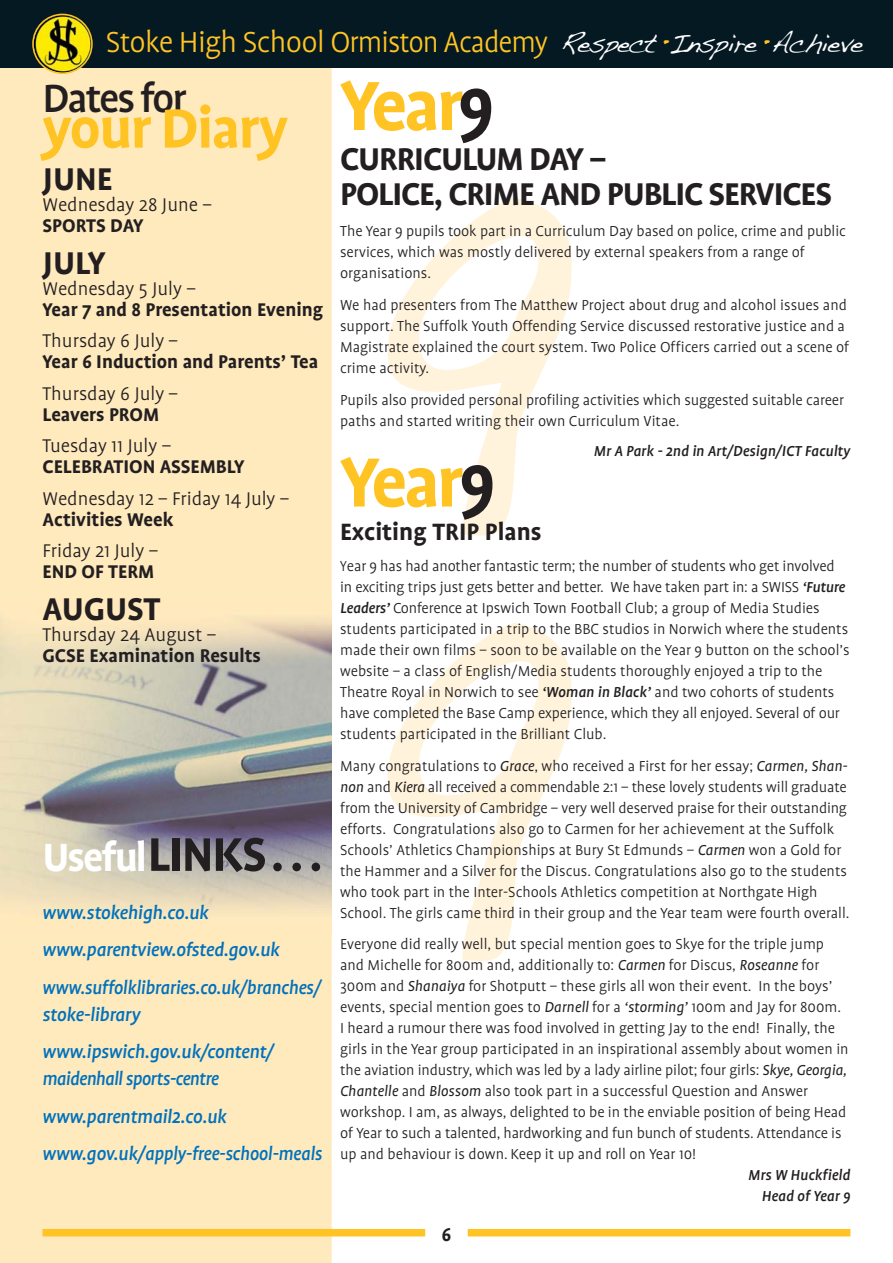
<style>
.page{position:relative;width:893px;height:1263px;background:#fff}
.page>*{position:absolute;margin:0;border:0;box-sizing:border-box;transform-origin:0 0}
.t1{font:700 79.5px "Profile";letter-spacing:-.05em;color:#ffc424}
.t2{font:700 63px "Profile";letter-spacing:-.025em;color:#ffc424}
.t3{font:700 54px "Profile";letter-spacing:-.025em;color:#231f20}
.t4{font:500 45px "Profile";letter-spacing:-.045em;color:#231f20}
.t5{font:700 36px/34.5px "Profile";letter-spacing:-.03em;color:#231f20}
.t6{font:300 33px "Profile";letter-spacing:-.03em;color:#ffc424}
.t7{font:700 27px "Profile";color:#231f20}
.t8{font:700 21px "Profile";color:#231f20}
.t9{font:300 21px "Profile";color:#231f20}
.t10{font:italic 500 21px/37.5px "Profile";letter-spacing:-.015em;color:#0071bc}
.t11{font:italic 500 21px/37.5px "Profile";letter-spacing:-.015em;color:#0071bc;scale:.95 1}
.t12{font:300 16.5px/21px "Profile";color:#231f20}
.t13{font:300 16.5px/21px "Profile";color:#231f20;scale:.9 1}
.t14{font:italic 500 16.5px/21px "Profile";color:#231f20;text-align:right}
.s1{font-family:"Handwriting Dakota";font-weight:400;font-size:27px;color:#fff}
.s2{font-family:"Handwriting Dakota";font-weight:400;font-size:27px}
.s3{font-size:45px;color:#fff}
.s4{color:#231f20}
.s5{font-weight:500;font-style:italic}
.s6{font-weight:400;font-style:italic}
</style>
<div class="page">
<svg style="left:388px;top:197px;width:184px;height:339px"></svg>
<svg style="left:388px;top:623px;width:184px;height:338px"></svg>
<svg style="left:0;top:68px;width:332px;height:1195px;background:#eeddb8"></svg>
<div style="left:43px;top:1229px;width:382px;height:7px;background:#ffc424"></div>
<div style="left:468px;top:1229px;width:382px;height:7px;background:#ffc424"></div>
<div style="left:0;top:0;width:893px;height:68px;background:#051922"></div>
<img style="left:32px;top:14px;width:61px;height:60px">
<h3 class="t6" style="left:106px;top:30px;width:759px">Stoke High School Ormiston Academy <span class="s1">Respect</span> <span class="s2">•</span><span class="s1">Inspire</span> <span class="s2">•</span><span class="s1">Achieve</span></h3>
<h3 class="t4" style="left:43px;top:80px;width:146px">Dates for</h3>
<h2 class="t2" style="left:43px;top:105px;width:248px">your Diary</h2>
<h3 class="t5" style="left:43px;top:164px;width:72px">JUNE</h3>
<p class="t9" style="left:43px;top:196px;width:171px">Wednesday 28 June –</p>
<p class="t8" style="left:43px;top:217px;width:103px">SPORTS DAY</p>
<h3 class="t5" style="left:43px;top:248px;width:65px">JULY</h3>
<p class="t9" style="left:43px;top:280px;width:155px">Wednesday 5 July –</p>
<p class="t8" style="left:43px;top:301px;width:282px">Year 7 and 8 Presentation Evening</p>
<p class="t9" style="left:43px;top:333px;width:137px">Thursday 6 July –</p>
<p class="t8" style="left:43px;top:354px;width:277px">Year 6 Induction and Parents’ Tea</p>
<p class="t9" style="left:43px;top:385px;width:137px">Thursday 6 July –</p>
<p class="t8" style="left:43px;top:406px;width:118px">Leavers PROM</p>
<p class="t9" style="left:43px;top:438px;width:130px">Tuesday 11 July –</p>
<p class="t8" style="left:43px;top:459px;width:204px">CELEBRATION ASSEMBLY</p>
<p class="t9" style="left:43px;top:490px;width:248px">Wednesday 12 – Friday 14 July –</p>
<p class="t8" style="left:43px;top:511px;width:132px">Activities Week</p>
<p class="t9" style="left:43px;top:543px;width:117px">Friday 21 July –</p>
<p class="t8" style="left:43px;top:564px;width:113px">END OF TERM</p>
<h3 class="t5" style="left:43px;top:594px;width:120px">AUGUST</h3>
<p class="t9" style="left:43px;top:627px;width:175px">Thursday 24 August –</p>
<p class="t8" style="left:43px;top:648px;width:220px">GCSE Examination Results</p>
<h3 class="t3" style="left:43px;top:834px;width:282px"><span class="s3">Useful</span>LINKS. . .</h3>
<p class="t10" style="left:42px;top:895px;width:280px">www.stokehigh.co.uk www.parentview.ofsted.gov.uk www.suffolklibraries.co.uk/branches/</p>
<p class="t10" style="left:43px;top:997px;width:233px">stoke-library www.ipswich.gov.uk/content/</p>
<p class="t11" style="left:43px;top:1062px;width:296px">maidenhall sports-centre www.parentmail2.co.uk www.gov.uk/apply-free-school-meals</p>
<h1 class="t1" style="left:340px;top:76px;width:156px">Year<span class="s4">9</span></h1>
<h3 class="t5" style="left:340px;top:145px;width:493px">CURRICULUM DAY –<br>POLICE, CRIME AND PUBLIC SERVICES</h3>
<p class="t12" style="left:340px;top:222px;width:507px">The Year 9 pupils took part in a Curriculum Day based on police, crime and public services, which was mostly delivered by external speakers from a range of organisations.</p>
<p class="t12" style="left:340px;top:296px;width:511px">We had presenters from The Matthew Project about drug and alcohol issues and support. The Suffolk Youth Offending Service discussed restorative justice and a Magistrate explained the court system. Two Police Officers carried out a scene of crime activity.</p>
<p class="t12" style="left:340px;top:390px;width:505px">Pupils also provided personal profiling activities which suggested suitable career paths and started writing their own Curriculum Vitae.</p>
<p class="t14" style="left:594px;top:441px;width:258px">Mr A Park - 2nd in Art/Design/ICT Faculty</p>
<h1 class="t1" style="left:340px;top:452px;width:158px">Year<span class="s4">9</span></h1>
<h3 class="t7" style="left:340px;top:521px;width:203px">Exciting TRIP Plans</h3>
<p class="t13" style="left:340px;top:557px;width:568px">Year 9 has had another fantastic term; the number of students who get involved in exciting trips just gets better and better. We have taken part in: a SWISS <span class="s5">‘Future Leaders’</span> Conference at Ipswich Town Football Club; a group of Media Studies students participated in a trip to the BBC studios in Norwich where the students made their own films – soon to be available on the Year 9 button on the school’s website – a class of English/Media students thoroughly enjoyed a trip to the Theatre Royal in Norwich to see <span class="s5">‘Woman in Black’</span> and two cohorts of students have completed the Base Camp experience, which they all enjoyed. Several of our students participated in the Brilliant Club.</p>
<p class="t12" style="left:340px;top:756px;width:511px">Many congratulations to <span class="s6">Grace</span>, who received a First for her essay; <span class="s6">Carmen, Shan&shy;non</span> and <span class="s6">Kiera</span> all received a commendable 2:1 – these lovely students will graduate from the University of Cambridge – very well deserved praise for their outstanding efforts. Congratulations also go to Carmen for her achievement at the Suffolk Schools’ Athletics Championships at Bury St Edmunds – <span class="s6">Carmen</span> won a Gold for the Hammer and a Silver for the Discus. Congratulations also go to the students who took part in the Inter-Schools Athletics competition at Northgate High School. The girls came third in their group and the Year team were fourth overall.</p>
<p class="t12" style="left:340px;top:935px;width:510px">Everyone did really well, but special mention goes to Skye for the triple jump and Michelle for 800m and, additionally to: <span class="s6">Carmen</span> for Discus, <span class="s6">Roseanne</span> for 300m and <span class="s6">Shanaiya</span> for Shotputt – these girls all won their event. In the boys’ events, special mention goes to <span class="s6">Darnell</span> for a <span class="s6">‘storming’</span> 100m and Jay for 800m.<br>I heard a rumour there was food involved in getting Jay to the end! Finally, the girls in the Year group participated in an inspirational assembly about women in the aviation industry, which was led by a lady airline pilot; four girls: <span class="s6">Skye, Georgia, Chantelle</span> and <span class="s6">Blossom</span> also took part in a successful Question and Answer workshop. I am, as always, delighted to be in the enviable position of being Head of Year to such a talented, hardworking and fun bunch of students. Attendance is up and behaviour is down. Keep it up and roll on Year 10!</p>
<p class="t14" style="left:748px;top:1166px;width:104px">Mrs W Huckfield<br>Head of Year 9</p>
<p class="t8" style="left:442px;top:1227px;width:11px">6</p>
</div>
